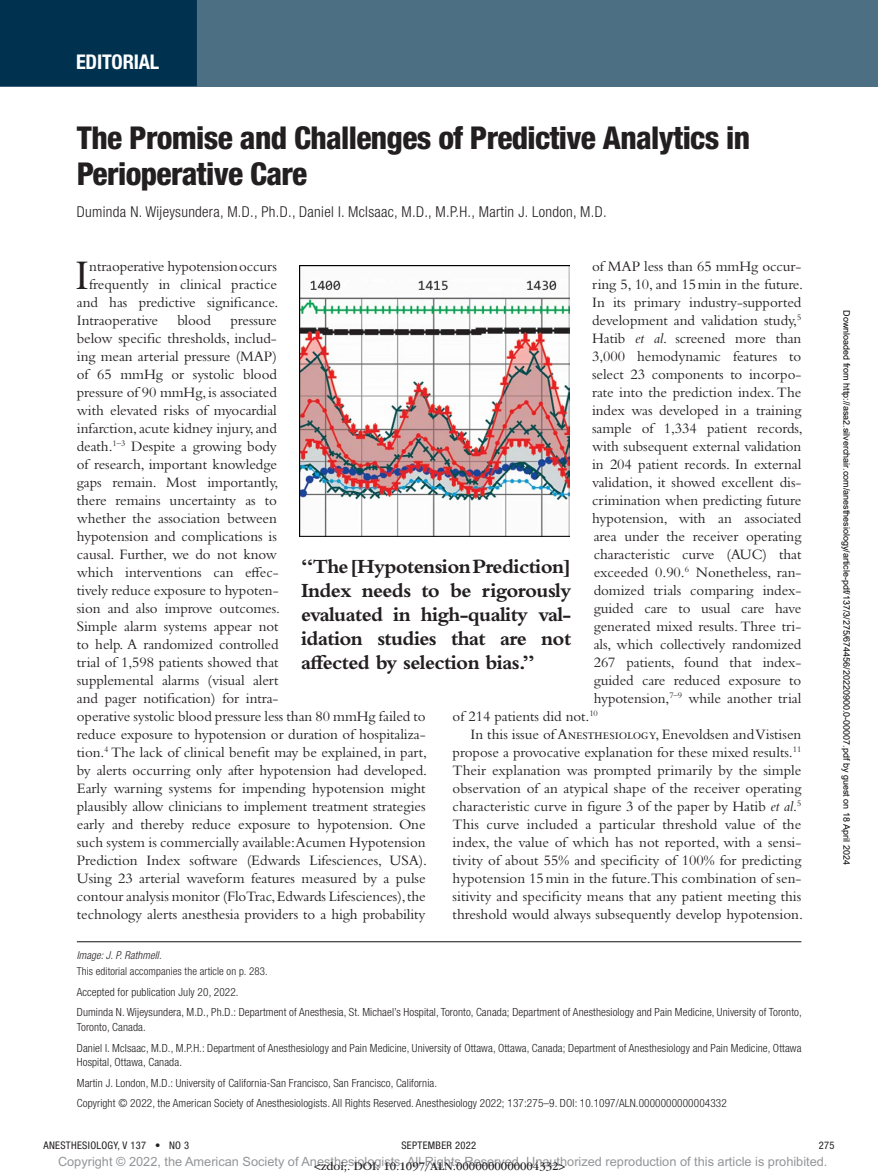
<style>
.page{position:relative;width:878px;height:1175px;background:#fff}
.page>*{position:absolute;margin:0;border:0;box-sizing:border-box;transform-origin:0 0}
.t1{font:43.95px "Bembo Std";color:#231f20}
.t2{font:800 condensed 31.5px/36px "Helvetica Neue LT Std";letter-spacing:-.02em;color:#231f20}
.t3{font:700 21px/24px "Bembo Std";letter-spacing:-.03em;color:#231f20;text-align:justify}
.t4{font:700 condensed 20.25px "Helvetica Neue LT Std";letter-spacing:-.01em;color:#fff}
.t5{font:15px/18px "Bembo Std";letter-spacing:-.005em;color:#231f20}
.t6{font:300 condensed 15px "Helvetica Neue LT Std";letter-spacing:.02em;color:#231f20}
.t7{font:12.75px "Arial MT Std";color:#939598}
.t8{font:12px "ITC Garamond Std";color:#231f20}
.t9{font:300 condensed 11.25px/20.5px "Helvetica Neue LT Std";letter-spacing:.01em;color:#231f20}
.t10{font:300 condensed 10.8px "Helvetica Neue LT Std";letter-spacing:.01em;color:#231f20}
.t11{font:italic 300 condensed 10.8px "Helvetica Neue LT Std";letter-spacing:.01em;color:#231f20}
.t12{font:condensed 10.5px "Helvetica Neue LT Std";letter-spacing:.03em;color:#231f20}
.t13{font:9px "Arial";color:#000}
.s1{font-style:italic}
</style>
<div class="page">
<div style="left:0;top:0;width:878px;height:86px;background:#4d6f84"></div>
<div style="left:0;top:0;width:197px;height:86px;background:#003250"></div>
<hr style="left:77px;top:941px;width:724px;height:1px;background:#231f20">
<img style="left:299px;top:266px;width:270px;height:270px">
<h3 class="t4" style="left:76px;top:49px;width:85px">EDITORIAL</h3>
<h2 class="t2" style="left:77px;top:120px;width:674px">The Promise and Challenges of Predictive Analytics in<br>Perioperative Care</h2>
<p class="t6" style="left:77px;top:203px;width:531px">Duminda N. Wijeysundera, M.D., Ph.D., Daniel I. McIsaac, M.D., M.P.H., Martin J. London, M.D.</p>
<h1 class="t1" style="left:75px;top:249px;width:16px">I</h1>
<p class="t5" style="left:89px;top:257px;width:189px">ntraoperative hypotension occurs</p>
<p class="t5" style="left:592px;top:257px;width:211px">of MAP less than 65 mmHg occur-</p>
<p class="t5" style="left:592px;top:275px;width:212px">ring 5, 10, and 15min in the future.</p>
<p class="t5" style="left:592px;top:293px;width:211px">In its primary industry-supported</p>
<p class="t5" style="left:592px;top:311px;width:211px">development and validation study,<sup>5</sup></p>
<p class="t5" style="left:592px;top:329px;width:211px">Hatib <span class="s1">et al</span>. screened more than</p>
<p class="t5" style="left:592px;top:347px;width:211px">3,000 hemodynamic features to</p>
<p class="t5" style="left:592px;top:365px;width:211px">select 23 components to incorpo-</p>
<p class="t5" style="left:592px;top:383px;width:211px">rate into the prediction index. The</p>
<p class="t5" style="left:592px;top:401px;width:211px">index was developed in a training</p>
<p class="t5" style="left:592px;top:419px;width:212px">sample of 1,334 patient records,</p>
<p class="t5" style="left:592px;top:437px;width:211px">with subsequent external validation</p>
<p class="t5" style="left:592px;top:455px;width:211px">in 204 patient records. In external</p>
<p class="t5" style="left:592px;top:473px;width:211px">validation, it showed excellent dis-</p>
<p class="t5" style="left:592px;top:491px;width:211px">crimination when predicting future</p>
<p class="t5" style="left:592px;top:509px;width:211px">hypotension, with an associated</p>
<p class="t5" style="left:593px;top:527px;width:209px">area under the receiver operating</p>
<p class="t5" style="left:593px;top:545px;width:209px">characteristic curve (AUC) that</p>
<p class="t5" style="left:593px;top:563px;width:209px">exceeded 0.90.<sup>6</sup> Nonetheless, ran-</p>
<p class="t5" style="left:593px;top:581px;width:209px">domized trials comparing index-</p>
<p class="t5" style="left:593px;top:599px;width:209px">guided care to usual care have</p>
<p class="t5" style="left:593px;top:617px;width:209px">generated mixed results. Three tri-</p>
<p class="t5" style="left:593px;top:635px;width:209px">als, which collectively randomized</p>
<p class="t5" style="left:593px;top:653px;width:209px">267 patients, found that index-</p>
<p class="t5" style="left:593px;top:671px;width:209px">guided care reduced exposure to</p>
<p class="t5" style="left:593px;top:689px;width:209px">hypotension,<sup>7–9</sup> while another trial</p>
<p class="t5" style="left:452px;top:707px;width:147px">of 214 patients did not.<sup>10</sup></p>
<p class="t5" style="left:470px;top:725px;width:332px">In this issue of Anesthesiology, Enevoldsen and Vistisen</p>
<p class="t5" style="left:452px;top:743px;width:350px">propose a provocative explanation for these mixed results.<sup>11</sup></p>
<p class="t5" style="left:452px;top:761px;width:350px">Their explanation was prompted primarily by the simple</p>
<p class="t5" style="left:452px;top:779px;width:350px">observation of an atypical shape of the receiver operating</p>
<p class="t5" style="left:452px;top:797px;width:350px">characteristic curve in figure 3 of the paper by Hatib <span class="s1">et al</span>.<sup>5</sup></p>
<p class="t5" style="left:452px;top:815px;width:350px">This curve included a particular threshold value of the</p>
<p class="t5" style="left:452px;top:833px;width:350px">index, the value of which has not reported, with a sensi-</p>
<p class="t5" style="left:452px;top:851px;width:350px">tivity of about 55% and specificity of 100% for predicting</p>
<p class="t5" style="left:452px;top:869px;width:350px">hypotension 15min in the future.This combination of sen-</p>
<p class="t5" style="left:452px;top:887px;width:350px">sitivity and specificity means that any patient meeting this</p>
<p class="t5" style="left:452px;top:905px;width:352px">threshold would always subsequently develop hypotension.</p>
<p class="t5" style="left:89px;top:275px;width:189px">frequently in clinical practice</p>
<p class="t5" style="left:77px;top:293px;width:203px">and has predictive significance.</p>
<p class="t5" style="left:77px;top:311px;width:83px">Intraoperative</p>
<p class="t5" style="left:177px;top:311px;width:35px">blood</p>
<p class="t5" style="left:77px;top:311px;width:352px;text-indent:154px">pressure<br>below specific thresholds, includ-<br>ing mean arterial pressure (MAP)<br>of 65 mmHg or systolic blood<br>pressure of 90 mmHg, is associated<br>with elevated risks of myocardial<br>infarction, acute kidney injury, and<br>death.<sup>1–3</sup> Despite a growing body<br>of research, important knowledge<br>gaps remain. Most importantly,<br>there remains uncertainty as to<br>whether the association between<br>hypotension and complications is<br>causal. Further, we do not know<br>which interventions can effec-<br>tively reduce exposure to hypoten-<br>sion and also improve outcomes.<br>Simple alarm systems appear not<br>to help. A randomized controlled<br>trial of 1,598 patients showed that<br>supplemental alarms (visual alert<br>and pager notification) for intra-<br>operative systolic blood pressure less than 80 mmHg failed to reduce exposure to hypotension or duration of hospitaliza&shy;tion.<sup>4</sup> The lack of clinical benefit may be explained, in part, by alerts occurring only after hypotension had developed.<br>Early warning systems for impending hypotension might plausibly allow clinicians to implement treatment strategies early and thereby reduce exposure to hypotension. One such system is commercially available:Acumen Hypotension Prediction Index software (Edwards Lifesciences, USA).<br>Using 23 arterial waveform features measured by a pulse contour analysis monitor (FloTrac, Edwards Lifesciences), the technology alerts anesthesia providers to a high probability</p>
<h3 class="t3" style="left:301px;top:554px;width:272px">“The [Hypotension Prediction] Index needs to be rigorously evaluated in high-quality val&shy;idation studies that are not affected by selection bias.”</h3>
<p class="t11" style="left:77px;top:948px;width:86px">Image: J. P. Rathmell.</p>
<p class="t10" style="left:77px;top:965px;width:192px">This editorial accompanies the article on p. 283.</p>
<p class="t9" style="left:77px;top:981px;width:726px">Accepted for publication July 20, 2022.<br>Duminda N. Wijeysundera, M.D., Ph.D.: Department of Anesthesia, St. Michael’s Hospital, Toronto, Canada; Department of Anesthesiology and Pain Medicine, University of Toronto,</p>
<p class="t9" style="left:77px;top:1016px;width:726px">Toronto, Canada.<br>Daniel I. McIsaac, M.D., M.P.H.: Department of Anesthesiology and Pain Medicine, University of Ottawa, Ottawa, Canada; Department of Anesthesiology and Pain Medicine, Ottawa</p>
<p class="t9" style="left:77px;top:1051px;width:651px">Hospital, Ottawa, Canada.<br>Martin J. London, M.D.: University of California-San Francisco, San Francisco, California.<br>Copyright © 2022, the American Society of Anesthesiologists. All Rights Reserved. Anesthesiology 2022; 137:275–9. DOI: 10.1097/ALN.0000000000004332</p>
<p class="t13" style="left:850px;top:310px;width:556px;rotate:90deg">Downloaded from http://asa2.silverchair.com/anesthesiology/article-pdf/137/3/275/674456/20220900.0-00007.pdf by guest on 18 April 2024</p>
<p class="t12" style="left:44px;top:1139px;width:147px">ANESTHESIOLOGY, V 137 • NO 3</p>
<p class="t12" style="left:401px;top:1139px;width:76px">SEPTEMBER 2022</p>
<p class="t12" style="left:818px;top:1139px;width:17px">275</p>
<p class="t7" style="left:58px;top:1154px;width:771px">Copyright © 2022, the American Society of Anesthesiologists. All Rights Reserved. Unauthorized reproduction of this article is prohibited.</p>
<p class="t8" style="left:314px;top:1159px;width:253px">&lt;zdoi;. DOI: 10.1097/ALN.0000000000004332&gt;</p>
</div>
